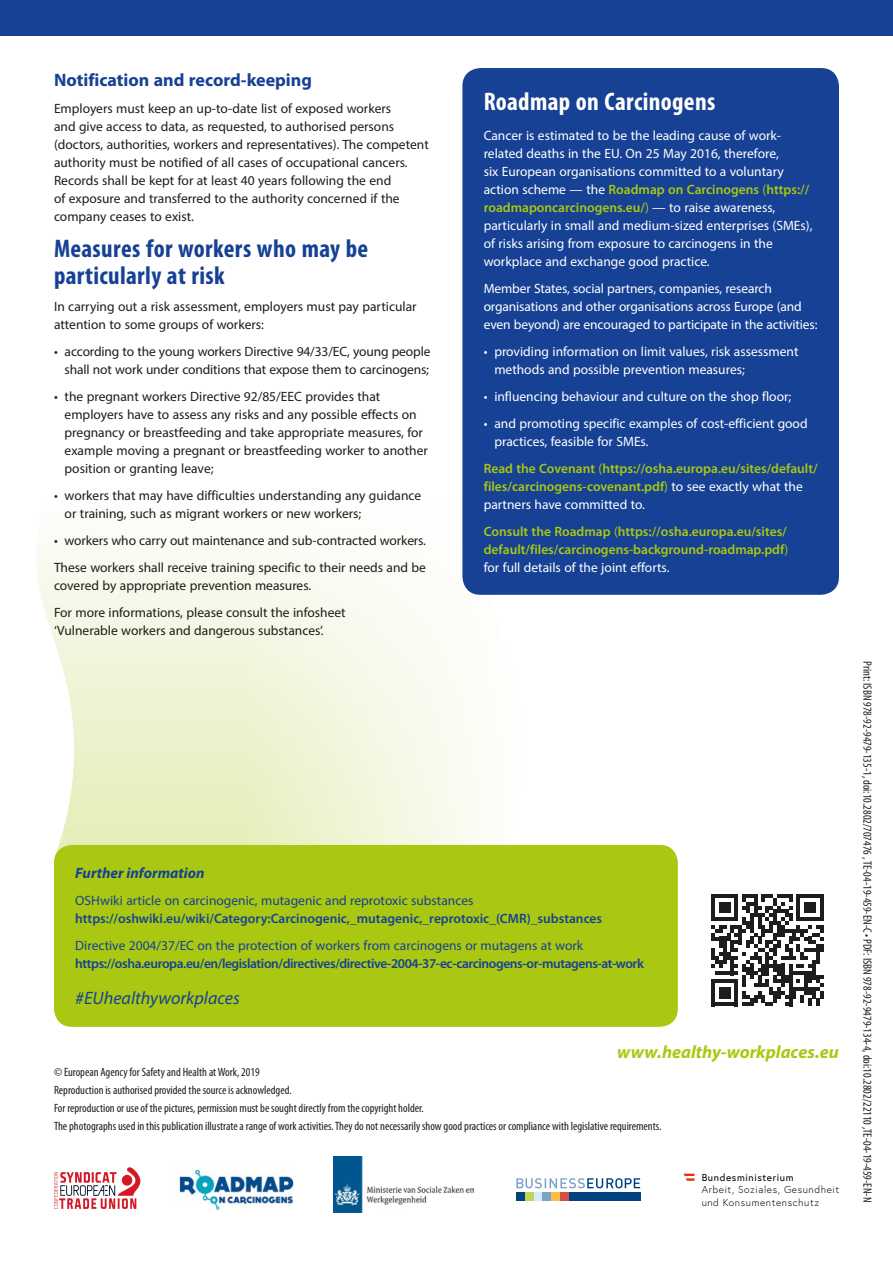
<style>
.page{position:relative;width:893px;height:1263px;background:#fff}
.page>*{position:absolute;margin:0;border:0;box-sizing:border-box;transform-origin:0 0}
.t1{font:700 condensed 25.5px/27px "Myriad Pro";letter-spacing:.015em;color:#164194}
.t2{font:700 condensed 25.5px "Myriad Pro";letter-spacing:.015em;color:#fff}
.t3{font:700 18px "Myriad Pro";color:#164194}
.t4{font:italic 700 18px "Myriad Pro";color:#aac811}
.t5{font:italic 18px "Myriad Pro";color:#164194}
.t6{font:italic 700 15px "Myriad Pro";color:#164194}
.t7{font:13.5px/18px "Myriad Pro";color:#1d1d1b}
.t8{font:13.5px/18px "Myriad Pro";color:#fff}
.t9{font:600 13.5px/18px "Myriad Pro";color:#aac811}
.t10{font:13.5px "Myriad Pro";color:#164194}
.t11{font:600 13.5px "Myriad Pro";letter-spacing:-.03em;color:#164194}
.t12{font:600 13.5px "Myriad Pro";color:#164194}
.t13{font:condensed 12px/18px "Myriad Pro";color:#1d1d1b}
.t14{font:300 10.05px/12.6px "Europa";letter-spacing:.06em;color:#000}
.t15{font:10.05px "Europa";letter-spacing:.06em;color:#000}
.t16{font:300 6.75px "Europa";letter-spacing:.06em;color:#000}
.s1{font-weight:600;color:#aac811}
.s2{color:#aac811}
.s3{font-weight:400}
.s4{font-weight:400;color:#fff}
</style>
<div class="page">
<svg style="left:36px;top:544px;width:499px;height:313px"></svg>
<svg style="left:54px;top:1167px;width:86px;height:42px"></svg>
<img style="left:179px;top:1167px;width:115px;height:44px">
<img style="left:333px;top:1156px;width:140px;height:56px">
<div style="left:516px;top:1192px;width:9px;height:9px;background:#004380"></div>
<div style="left:525px;top:1192px;width:9px;height:9px;background:#c2d450"></div>
<div style="left:534px;top:1192px;width:9px;height:9px;background:#d4edfc"></div>
<div style="left:543px;top:1192px;width:8px;height:9px;background:#7ca2c9"></div>
<div style="left:551px;top:1192px;width:9px;height:9px;background:#fbbc43"></div>
<div style="left:560px;top:1192px;width:9px;height:9px;background:#cf5245"></div>
<div style="left:569px;top:1192px;width:71px;height:9px;background:#004380"></div>
<svg style="left:516px;top:1178px;width:124px;height:10px"></svg>
<svg style="left:683px;top:1173px;width:11px;height:8px"></svg>
<svg style="left:711px;top:894px;width:112px;height:112px"></svg>
<div style="left:54px;top:845px;width:624px;height:182px;background:#aac811;border-radius:18px"></div>
<div style="left:0;top:0;width:893px;height:35px;background:#164194"></div>
<div style="left:462px;top:68px;width:377px;height:527px;background:#164194;border-radius:18px"></div>
<h2 class="t3" style="left:54px;top:70px;width:259px">Notification and record-keeping</h2>
<p class="t7" style="left:54px;top:99px;width:376px">Employers must keep an up-to-date list of exposed workers<br>and give access to data, as requested, to authorised persons (doctors, authorities, workers and representatives). The competent authority must be notified of all cases of occupational cancers.<br>Records shall be kept for at least 40 years following the end<br>of exposure and transferred to the authority concerned if the company ceases to exist.</p>
<h1 class="t1" style="left:54px;top:235px;width:316px">Measures for workers who may be particularly at risk</h1>
<p class="t7" style="left:54px;top:297px;width:364px">In carrying out a risk assessment, employers must pay particular attention to some groups of workers:</p>
<p class="t7" style="left:54px;top:342px;width:378px;text-align:right">• according to the young workers Directive 94/33/EC, young people shall not work under conditions that expose them to carcinogens;</p>
<p class="t7" style="left:65px;top:387px;width:365px;text-indent:-11px">• the pregnant workers Directive 92/85/EEC provides that employers have to assess any risks and any possible effects on pregnancy or breastfeeding and take appropriate measures, for example moving a pregnant or breastfeeding worker to another position or granting leave;</p>
<p class="t7" style="left:65px;top:486px;width:358px;text-indent:-11px">• workers that may have difficulties understanding any guidance or training, such as migrant workers or new workers;</p>
<p class="t7" style="left:54px;top:527px;width:374px;line-height:27px">• workers who carry out maintenance and sub-contracted workers.<br>These workers shall receive training specific to their needs and be</p>
<p class="t7" style="left:54px;top:572px;width:293px;line-height:27px">covered by appropriate prevention measures.<br>For more informations, please consult the infosheet</p>
<p class="t7" style="left:54px;top:621px;width:271px">‘Vulnerable workers and dangerous substances’.</p>
<h1 class="t2" style="left:484px;top:85px;width:233px">Roadmap on Carcinogens</h1>
<p class="t8" style="left:484px;top:126px;width:330px">Cancer is estimated to be the leading cause of work&shy;related deaths in the EU. On 25 May 2016, therefore,<br>six European organisations committed to a voluntary action scheme — the <span class="s1">Roadmap on Carcinogens</span> <span class="s2">(</span><span class="s1">https:// roadmaponcarcinogens.eu/</span><span class="s2">)</span> — to raise awareness, particularly in small and medium-sized enterprises (SMEs), of risks arising from exposure to carcinogens in the workplace and exchange good practice.</p>
<p class="t8" style="left:484px;top:279px;width:335px">Member States, social partners, companies, research organisations and other organisations across Europe (and even beyond) are encouraged to participate in the activities:</p>
<p class="t8" style="left:494px;top:342px;width:306px;text-indent:-11px">• providing information on limit values, risk assessment methods and possible prevention measures;</p>
<p class="t8" style="left:484px;top:387px;width:309px">• influencing behaviour and culture on the shop floor;</p>
<p class="t8" style="left:494px;top:414px;width:315px;text-indent:-11px">• and promoting specific examples of cost-efficient good practices, feasible for SMEs.</p>
<p class="t9" style="left:484px;top:459px;width:335px">Read the Covenant <span class="s3">(</span>https://osha.europa.eu/sites/default/ files/carcinogens-covenant.pdf<span class="s3">)</span> <span class="s4">to see exactly what the partners have committed to.</span></p>
<p class="t9" style="left:484px;top:522px;width:306px;text-align:justify">Consult the Roadmap <span class="s3">(</span>https://osha.europa.eu/sites/ default/files/carcinogens-background-roadmap.pdf<span class="s3">) </span><span class="s4">for full details of the joint efforts.</span></p>
<p class="t6" style="left:75px;top:863px;width:131px">Further information</p>
<p class="t10" style="left:75px;top:892px;width:400px">OSHwiki article on carcinogenic, mutagenic and reprotoxic substances</p>
<p class="t12" style="left:75px;top:910px;width:528px">https://oshwiki.eu/wiki/Category:Carcinogenic,_mutagenic,_reprotoxic_(CMR)_substances</p>
<p class="t10" style="left:75px;top:937px;width:509px">Directive 2004/37/EC on the protection of workers from carcinogens or mutagens at work</p>
<p class="t11" style="left:75px;top:955px;width:570px">https://osha.europa.eu/en/legislation/directives/directive-2004-37-ec-carcinogens-or-mutagens-at-work</p>
<h2 class="t5" style="left:75px;top:987px;width:166px">#EUhealthyworkplaces</h2>
<h2 class="t4" style="left:617px;top:1040px;width:223px">www.healthy-workplaces.eu</h2>
<p class="t13" style="left:54px;top:1063px;width:609px">© European Agency for Safety and Health at Work, 2019<br>Reproduction is authorised provided the source is acknowledged.<br>For reproduction or use of the pictures, permission must be sought directly from the copyright holder.<br>The photographs used in this publication illustrate a range of work activities. They do not necessarily show good practices or compliance with legislative requirements.</p>
<p class="t15" style="left:331px;top:1101px;width:90px">Bundeskanzleramt</p>
<p class="t16" style="left:516px;top:1120px;width:75px">Bundesminister für EU,</p>
<p class="t15" style="left:702px;top:1171px;width:93px">Bundesministerium</p>
<p class="t14" style="left:702px;top:1183px;width:139px">Arbeit, Soziales, Gesundheit und Konsumentenschutz</p>
<p class="t13" style="left:877px;top:661px;width:543px;rotate:90deg">Print: ISBN 978-92-9479-135-1, doi:10.2802/707476 , TE-04-19-459-EN-C • PDF: ISBN 978-92-9479-134-4, doi:10.2802/22110 ,TE-04-19-459-EN-N</p>
</div>
